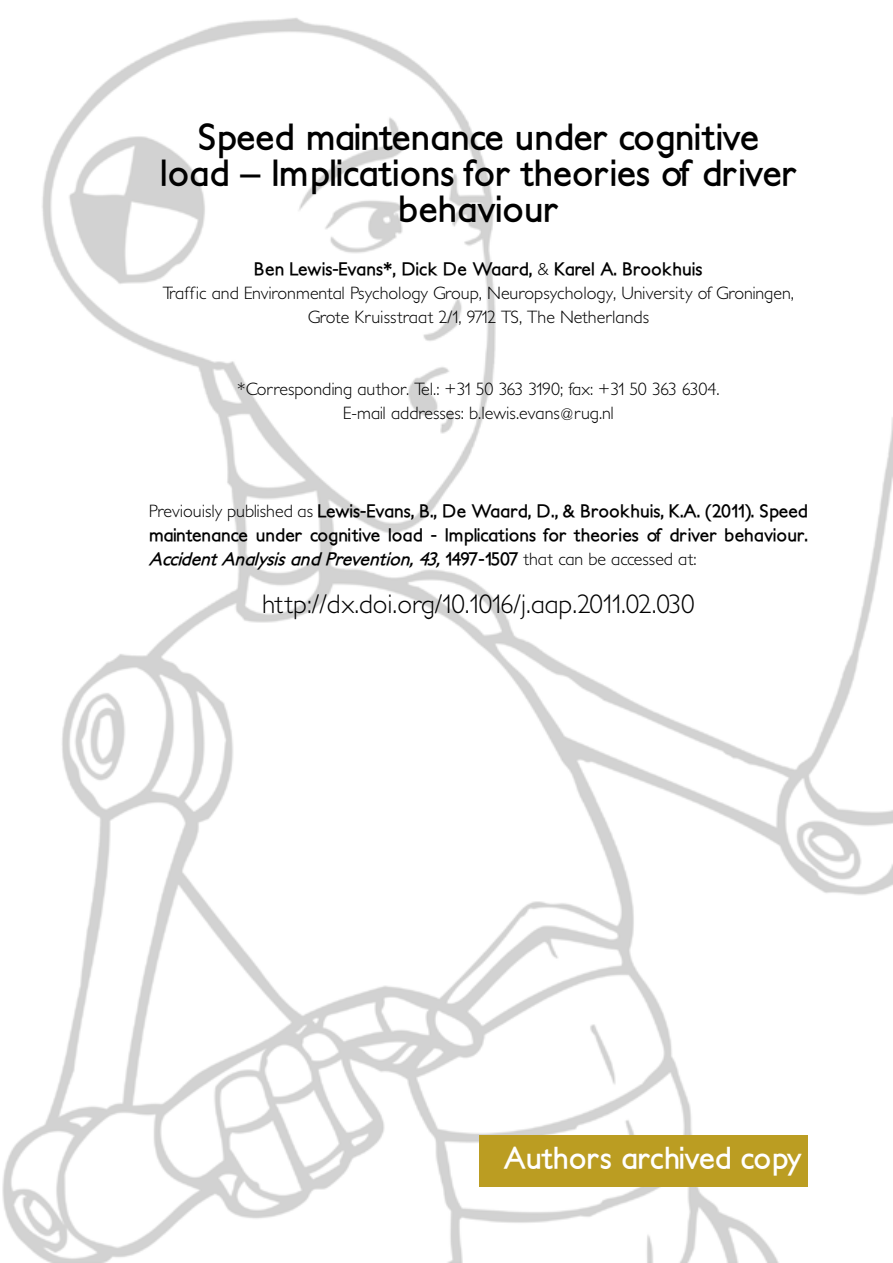
<style>
.page{position:relative;width:893px;height:1263px;background:#fff}
.page>*{position:absolute;margin:0;border:0;box-sizing:border-box;transform-origin:0 0}
.t1{font:700 36px/36px "Petita";color:#000;text-align:center}
.t2{font:700 30px "Petita";color:#fff}
.t3{font:300 27px "Petita";color:#000}
.t4{font:300 18px/24px "Petita";color:#000;text-align:center}
.t5{font:700 18px/24px "Petita";color:#000;text-align:justify}
.s1{font-weight:700}
.s2{font-weight:300}
.s3{font-style:italic}
</style>
<div class="page">
<img style="left:2px;top:18px;width:891px;height:1245px">
<div style="left:479px;top:1135px;width:329px;height:51px;background:#bb9d22"></div>
<h1 class="t1" style="left:160px;top:120px;width:638px">Speed maintenance under cognitive load – Implications for theories of driver behaviour</h1>
<p class="t4" style="left:163px;top:258px;width:633px"><span class="s1">Ben Lewis-Evans*, Dick De Waard,</span> &amp; <span class="s1">Karel A. Brookhuis<br></span>Traffic and Environmental Psychology Group, Neuropsychology, University of Groningen,<br>Grote Kruisstraat 2/1, 9712 TS, The Netherlands</p>
<p class="t4" style="left:237px;top:378px;width:484px">*Corresponding author. Tel.: +31 50 363 3190; fax: +31 50 363 6304.<br>E-mail addresses: b.lewis.evans@rug.nl</p>
<p class="t5" style="left:149px;top:499px;width:661px"><span class="s2">Previouisly published as</span> Lewis-Evans, B., De Waard, D., &amp; Brookhuis, K.A. (2011). Speed maintenance under cognitive load - Implications for theories of driver behaviour.<br><span class="s3">AccidentAnalysisandPrevention,43,</span>1 497 - 1 5 07 <span class="s2">t h a t c a n b e a c c e s s e d a t :</span></p>
<h3 class="t3" style="left:262px;top:588px;width:434px">http://dx.doi.org/10.1016/j.aap.2011.02.030</h3>
<h2 class="t2" style="left:504px;top:1140px;width:299px">Authors archived copy</h2>
</div>
